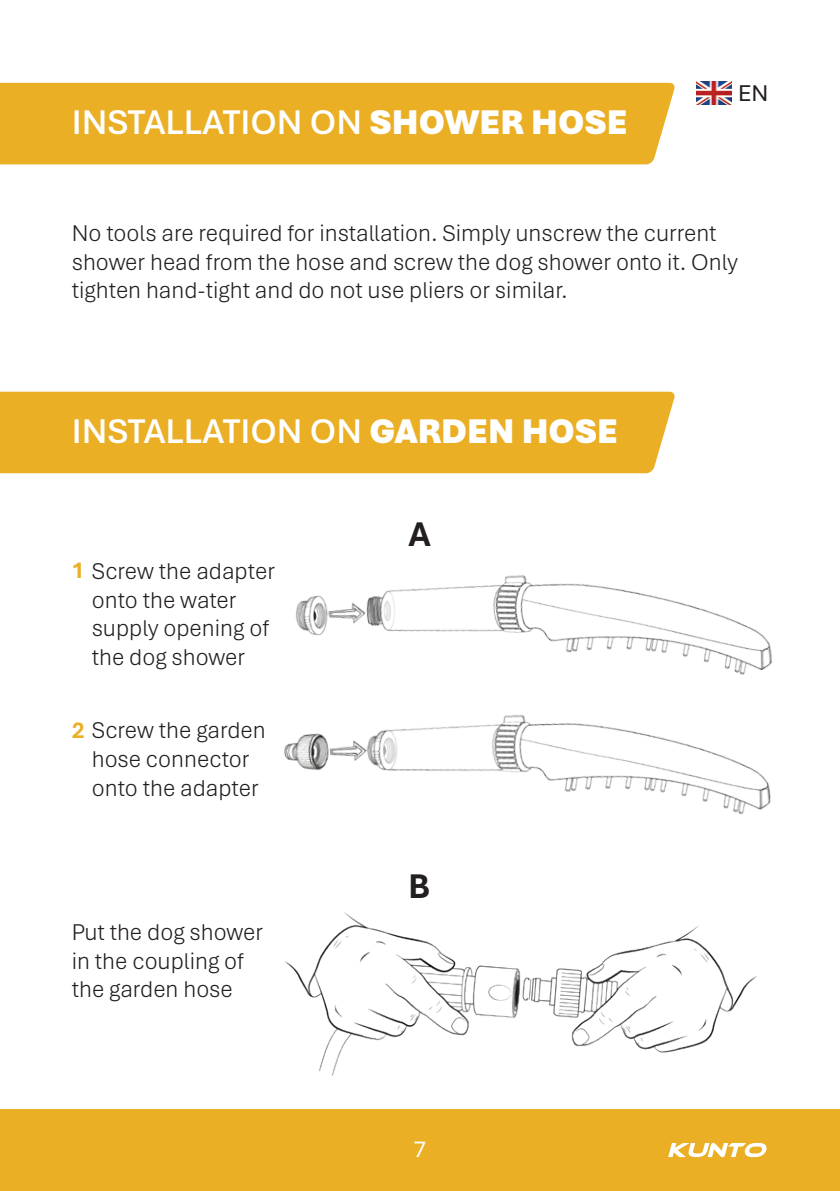
<style>
.page{position:relative;width:840px;height:1191px;background:#fff}
.page>*{position:absolute;margin:0;border:0;box-sizing:border-box;transform-origin:0 0}
.t1{font:600 36px "Aptos";color:#fff}
.t2{font:700 36px "Aptos";color:#231f20}
.t3{font:300 24px/28.8px "Aptos";color:#231f20}
.t4{font:24px "Aptos";color:#231f20}
.t5{font:24px "Aptos";color:#fff}
.s1{font-weight:900}
.s2{font-weight:700;color:#eaaf24}
</style>
<div class="page">
<img style="left:295px;top:575px;width:469px;height:61px">
<img style="left:284px;top:636px;width:488px;height:179px">
<div style="left:0;top:392px;width:675px;height:81px;background:#eaaf24"></div>
<div style="left:0;top:83px;width:675px;height:81px;background:#eaaf24"></div>
<div style="left:0;top:1109px;width:839px;height:82px;background:#eaaf24"></div>
<svg style="left:668px;top:1143px;width:98px;height:14px"></svg>
<img style="left:285px;top:912px;width:472px;height:164px">
<img style="left:696px;top:82px;width:34px;height:23px">
<h1 class="t1" style="left:72px;top:97px;width:557px">INSTALLATION ON <span class="s1">SHOWER HOSE</span></h1>
<p class="t4" style="left:737px;top:77px;width:32px">EN</p>
<p class="t3" style="left:72px;top:218px;width:667px">No tools are required for installation. Simply unscrew the current shower head from the hose and screw the dog shower onto it. Only tighten hand-tight and do not use pliers or similar.</p>
<h1 class="t1" style="left:72px;top:406px;width:547px">INSTALLATION ON <span class="s1">GARDEN HOSE</span></h1>
<p class="t3" style="left:72px;top:555px;width:204px"><span class="s2">1</span> Screw the adapter</p>
<p class="t3" style="left:92px;top:584px;width:179px">onto the water supply opening of the dog shower</p>
<p class="t3" style="left:72px;top:715px;width:195px"><span class="s2">2</span> Screw the garden</p>
<p class="t3" style="left:92px;top:744px;width:168px">hose connector onto the adapter</p>
<p class="t3" style="left:72px;top:916px;width:193px">Put the dog shower in the coupling of the garden hose</p>
<h1 class="t2" style="left:408px;top:509px;width:24px">A</h1>
<h1 class="t2" style="left:408px;top:861px;width:24px">B</h1>
<p class="t5" style="left:413px;top:1132px;width:14px">7</p>
</div>
